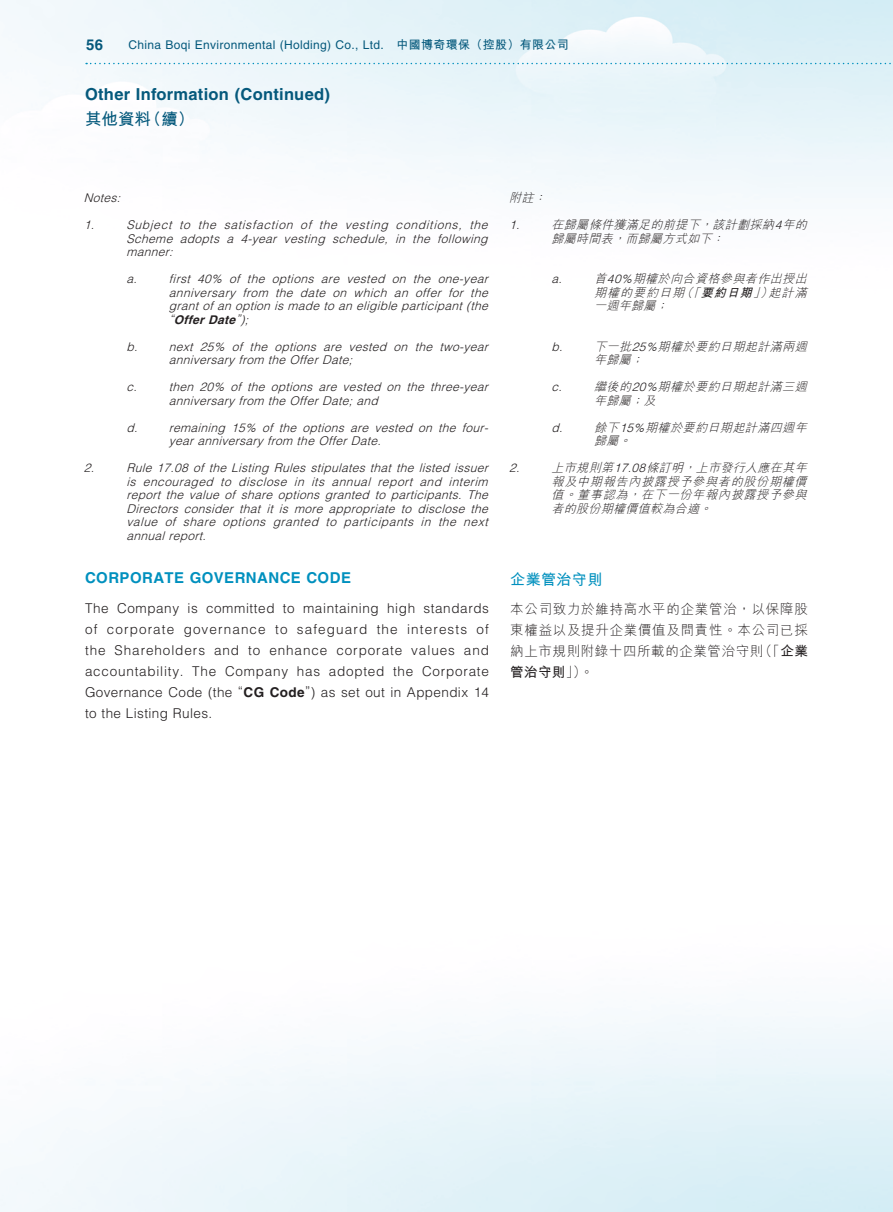
<style>
.page{position:relative;width:893px;height:1212px;background:#fff}
.page>*{position:absolute;margin:0;border:0;box-sizing:border-box;transform-origin:0 0}
.t1{font:700 16.5px "Helvetica LT Std";letter-spacing:.02em;color:#05597c}
.t2{font:700 16.5px "M Hei HK";color:#05597c}
.t3{font:700 15px "Helvetica LT Std";letter-spacing:.03em;color:#0090be}
.t4{font:700 15px "M Hei HK";letter-spacing:.03em;color:#0090be}
.t5{font:700 15px "Helvetica LT Std";color:#05597c}
.t6{font:300 13.5px/21px "Helvetica LT Std";letter-spacing:.03em;color:#231f20;text-align:justify}
.t7{font:300 13.5px/21px "M Hei HK";letter-spacing:.05em;color:#231f20;text-align:justify}
.t8{font:italic 300 12px/13.5px "Helvetica LT Std";color:#231f20;text-align:justify}
.t9{font:italic 300 12px/13.5px "M Hei HK";color:#231f20}
.t10{font:12px "Helvetica LT Std";letter-spacing:.03em;color:#05597c}
.s1{font-family:"M Hei HK";font-weight:700}
.s2{font-weight:700}
.s3{font-family:"Helvetica LT Std"}
</style>
<div class="page">
<svg style="left:86px;top:63px;width:807px;height:1px"></svg>
<p class="t5" style="left:86px;top:36px;width:19px">56</p>
<p class="t10" style="left:128px;top:38px;width:442px">China Boqi Environmental (Holding) Co., Ltd. <span class="s1">中國博奇環保（控股）有限公司</span></p>
<h1 class="t1" style="left:85px;top:84px;width:246px">Other Information (Continued)</h1>
<h1 class="t2" style="left:85px;top:107px;width:111px">其他資料（續）</h1>
<p class="t8" style="left:84px;top:191px;width:42px">Notes:</p>
<p class="t8" style="left:126px;top:218px;width:367px;text-indent:-43px">1. Subject to the satisfaction of the vesting conditions, the Scheme adopts a 4-year vesting schedule, in the following manner:</p>
<p class="t8" style="left:169px;top:272px;width:324px;text-indent:-43px">a. first 40% of the options are vested on the one-year anniversary from the date on which an offer for the grantofan option ismade to an eligible participant(the “<span class="s2">OfferDate</span>”);</p>
<p class="t8" style="left:169px;top:339px;width:324px;text-indent:-43px">b. next 25% of the options are vested on the two-year anniversaryfrom the OfferDate;</p>
<p class="t8" style="left:169px;top:380px;width:324px;text-indent:-43px">c. then 20% of the options are vested on the three-year anniversaryfrom the OfferDate;and</p>
<p class="t8" style="left:169px;top:420px;width:324px;text-indent:-43px">d. remaining 15% of the options are vested on the four&shy;yearanniversaryfrom the OfferDate.</p>
<p class="t8" style="left:126px;top:461px;width:367px;text-indent:-43px">2. Rule 17.08 of the Listing Rules stipulates that the listed issuer is encouraged to disclose in its annual report and interim report the value of share options granted to participants. The Directors consider that it is more appropriate to disclose the value of share options granted to participants in the next annualreport.</p>
<p class="t3" style="left:85px;top:569px;width:267px">CORPORATE GOVERNANCE CODE</p>
<p class="t6" style="left:85px;top:597px;width:406px">The Company is committed to maintaining high standards of corporate governance to safeguard the interests of the Shareholders and to enhance corporate values and accountability. The Company has adopted the Corporate Governance Code (the “<span class="s2">CG Code</span>”) as set out in Appendix 14 to the Listing Rules.</p>
<p class="t9" style="left:509px;top:191px;width:41px">附註：</p>
<p class="t9" style="left:552px;top:218px;width:260px;text-indent:-43px"><span class="s3">1.</span> 在歸屬條件獲滿足的前提下，該計劃採納<span class="s3">4</span>年的歸屬時間表，而歸屬方式如下：</p>
<p class="t9" style="left:594px;top:272px;width:217px;text-align:justify;text-indent:-43px"><span class="s3">a.</span> 首<span class="s3">40%</span>期權於向合資格參與者作出授出期權的要約日期（「<span class="s2">要約日期</span>」）起計滿一週年歸屬；</p>
<p class="t9" style="left:594px;top:339px;width:217px;text-indent:-43px"><span class="s3">b.</span> 下一批<span class="s3">25%</span>期權於要約日期起計滿兩週年歸屬；</p>
<p class="t9" style="left:594px;top:380px;width:217px;text-indent:-43px"><span class="s3">c.</span> 繼後的<span class="s3">20%</span>期權於要約日期起計滿三週年歸屬；及</p>
<p class="t9" style="left:594px;top:420px;width:217px;text-indent:-43px"><span class="s3">d.</span> 餘下<span class="s3">15%</span>期權於要約日期起計滿四週年歸屬。</p>
<p class="t9" style="left:552px;top:461px;width:260px;text-align:justify;text-indent:-43px"><span class="s3">2.</span> 上市規則第<span class="s3">17.08</span>條訂明，上市發行人應在其年報及中期報告內披露授予參與者的股份期權價值。董事認為，在下一份年報內披露授予參與者的股份期權價值較為合適。</p>
<p class="t4" style="left:510px;top:568px;width:94px">企業管治守則</p>
<p class="t7" style="left:510px;top:598px;width:299px">本公司致力於維持高水平的企業管治，以保障股東權益以及提升企業價值及問責性。本公司已採納上市規則附錄十四所載的企業管治守則（「<span class="s2">企業管治守則</span>」）。</p>
</div>
